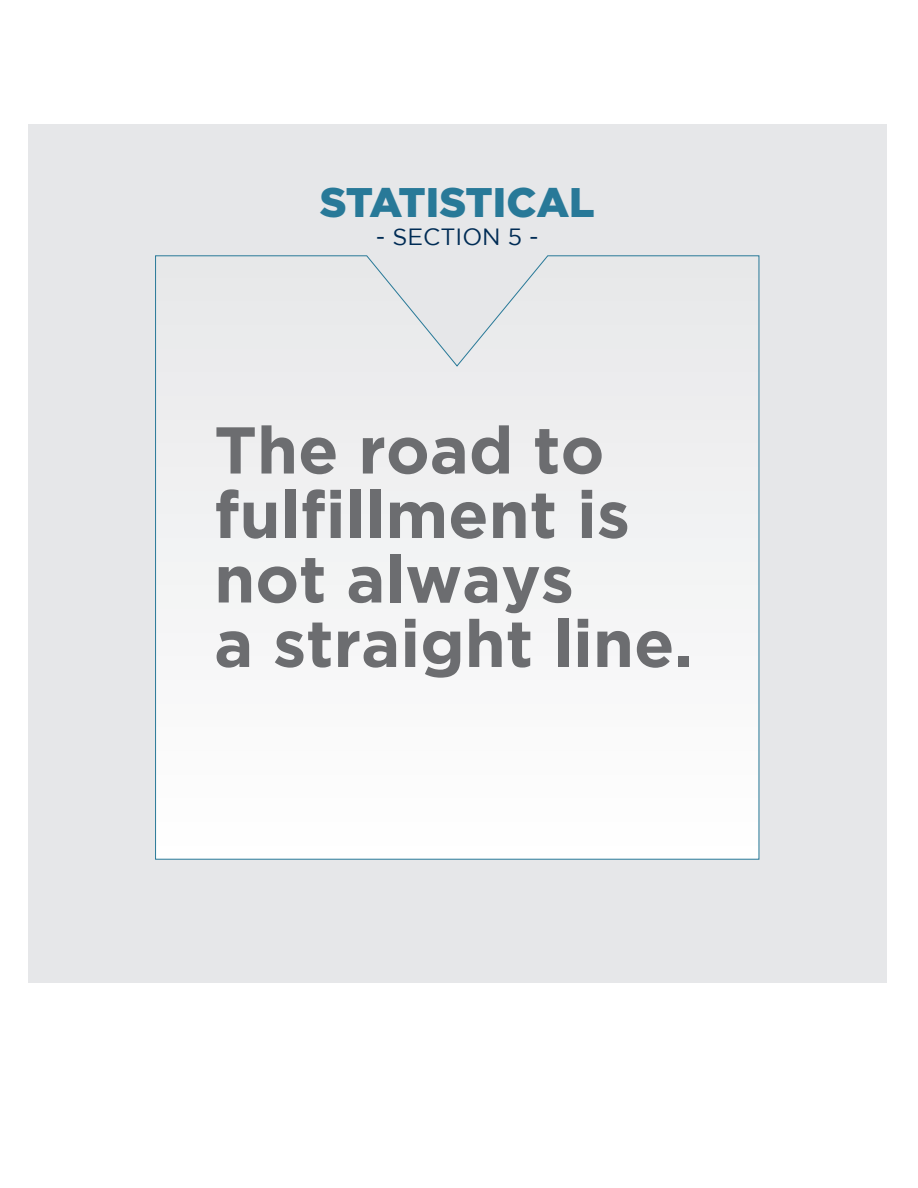
<style>
.page{position:relative;width:918px;height:1188px;background:#fff}
.page>*{position:absolute;margin:0;border:0;box-sizing:border-box;transform-origin:0 0}
.t1{font:700 66px/64.5px "Gotham";color:#6c6d70}
.t2{font:900 41.4px "Gotham";letter-spacing:-.005em;color:#287998}
.t3{font:23.4px "Gotham";color:#002c55}
</style>
<div class="page">
<div style="left:28px;top:124px;width:859px;height:858px;background:#e6e7e9"></div>
<svg style="left:155px;top:255px;width:605px;height:605px"></svg>
<p class="t2" style="left:320px;top:178px;width:276px">STATISTICAL</p>
<p class="t3" style="left:376px;top:224px;width:164px">- SECTION 5 -</p>
<p class="t1" style="left:214px;top:416px;width:481px">The road to fulfillment is not always<br>a straight line.</p>
</div>
